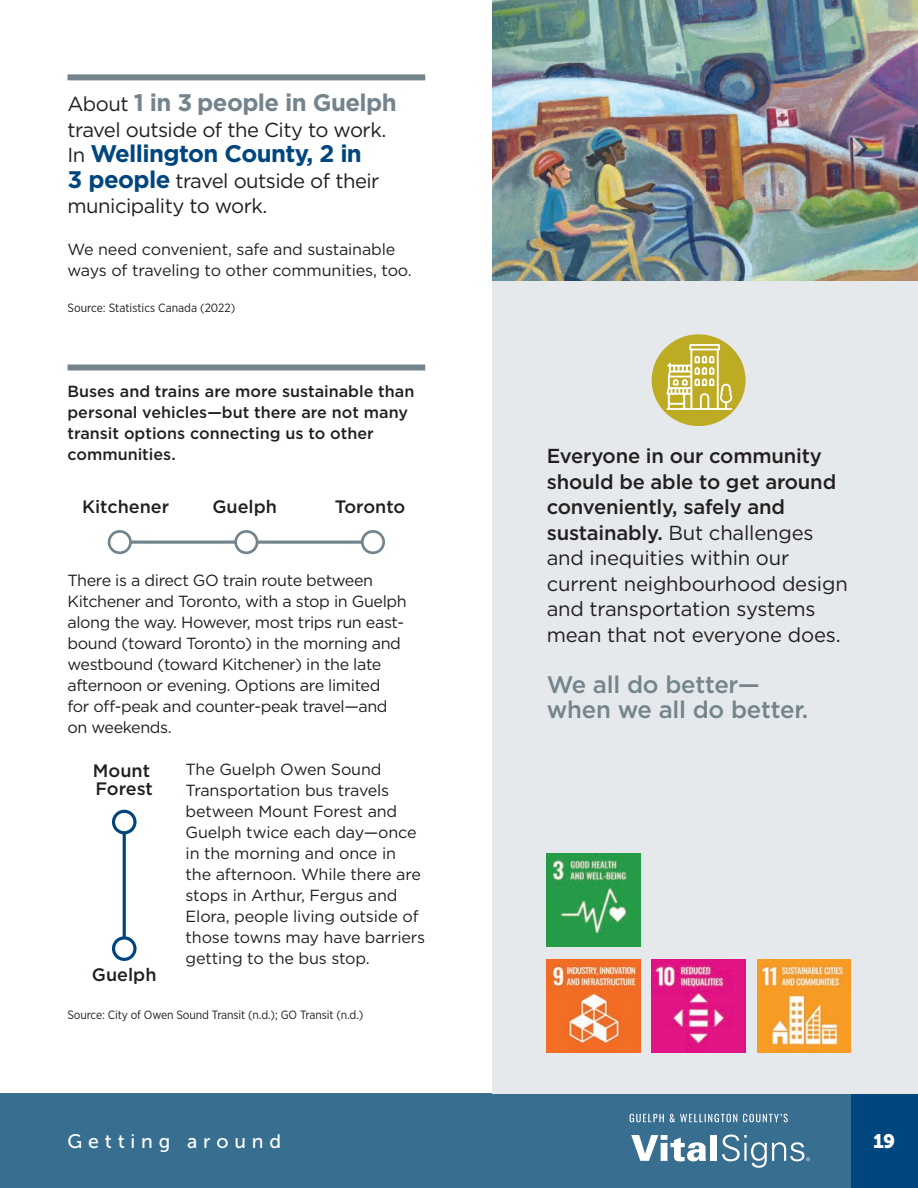
<style>
.page{position:relative;width:918px;height:1188px;background:#fff}
.page>*{position:absolute;margin:0;border:0;box-sizing:border-box;transform-origin:0 0}
.Body{font:500 24px/25.5px "Gotham";letter-spacing:-.01em;color:#73848c}
.Heading_3{font:700 24px "Gotham";letter-spacing:-.025em;color:#73848c}
.Heading_3-2{font:700 24px "Gotham";letter-spacing:-.025em;color:#00467e}
.Body-2{font:20.25px/25.5px "Gotham";letter-spacing:-.01em;color:#231f20}
.Heading_3-3{font:20.25px/25.5px "Gotham";letter-spacing:-.025em;color:#231f20}
.t1{font:19.5px "Museo Sans 500";letter-spacing:.3em;color:#fff}
.t2{font:19.5px "Museo Sans 900";color:#fff}
.t3{font:500 18px/18px "Gotham";color:#231f20}
.Body-3{font:16.2px/21px "Gotham";letter-spacing:-.025em;color:#231f20}
.Body_Medium{font:500 16.2px/21px "Gotham";color:#231f20}
.Body-4{font:12px "Gotham Narrow";letter-spacing:-.01em;color:#231f20}
.Source{font:12px "Gotham Narrow";color:#231f20}
.s1{font-weight:400;font-size:20.25px;color:#231f20}
.s2{font-weight:700;font-size:24px;color:#00467e}
.s3{font-weight:500}
</style>
<div class="page">
<div style="left:850px;top:1094px;width:68px;height:94px;background:#00467e"></div>
<div style="left:0;top:1094px;width:850px;height:94px;background:#386e8f"></div>
<svg style="left:631px;top:1135px;width:75px;height:26px"></svg>
<div style="left:710px;top:1135px;width:7px;height:26px;background:#fff"></div>
<svg style="left:722px;top:1134px;width:88px;height:34px"></svg>
<svg style="left:630px;top:1114px;width:158px;height:8px"></svg>
<div style="left:68px;top:74px;width:357px;height:6px;background:#73848c"></div>
<div style="left:68px;top:364px;width:357px;height:6px;background:#73848c"></div>
<hr style="left:120px;top:541px;width:253px;height:3px;background:#73848c">
<div style="left:109px;top:531px;width:21px;height:22px;background:#fff;border-radius:50%"></div>
<div style="left:108px;top:530px;width:24px;height:24px;border:3px solid #73848c;border-radius:50%"></div>
<div style="left:362px;top:531px;width:22px;height:22px;background:#fff;border-radius:50%"></div>
<div style="left:361px;top:530px;width:24px;height:24px;border:3px solid #73848c;border-radius:50%"></div>
<div style="left:236px;top:531px;width:21px;height:22px;background:#fff;border-radius:50%"></div>
<div style="left:234px;top:530px;width:24px;height:24px;border:3px solid #73848c;border-radius:50%"></div>
<div style="left:493px;top:0;width:425px;height:1094px;background:#e5e9ec"></div>
<img style="left:547px;top:853px;width:93px;height:94px">
<img style="left:757px;top:960px;width:93px;height:93px">
<img style="left:547px;top:960px;width:93px;height:93px">
<img style="left:652px;top:960px;width:93px;height:93px">
<div style="left:652px;top:334px;width:93px;height:92px;background:#beab24;border-radius:50%"></div>
<svg style="left:666px;top:344px;width:67px;height:66px"></svg>
<hr style="left:123px;top:822px;width:3px;height:127px;background:#00467e">
<div style="left:114px;top:811px;width:21px;height:22px;background:#fff;border-radius:50%"></div>
<div style="left:112px;top:810px;width:25px;height:24px;border:3px solid #00467e;border-radius:50%"></div>
<svg style="left:114px;top:938px;width:21px;height:21px"></svg>
<div style="left:112px;top:936px;width:25px;height:25px;border:3px solid #00467e;border-radius:50%"></div>
<img style="left:493px;top:0;width:425px;height:280px">
<p class="Heading_3" style="left:68px;top:87px;width:331px"><span class="s1">About</span> 1 in 3 people in Guelph</p>
<p class="Heading_3-3" style="left:67px;top:116px;width:320px">travel outside of the City to work.</p>
<p class="Heading_3-2" style="left:67px;top:138px;width:296px"><span class="s1">In</span> Wellington County, 2 in</p>
<p class="Heading_3-3" style="left:68px;top:167px;width:314px"><span class="s2">3 people</span> travel outside of their municipality to work.</p>
<p class="Body-3" style="left:68px;top:239px;width:346px">We need convenient, safe and sustainable ways of traveling to other communities, too.</p>
<p class="Source" style="left:68px;top:300px;width:169px">Source: Statistics Canada (2022)</p>
<p class="Body_Medium" style="left:68px;top:380px;width:348px">Buses and trains are more sustainable than personal vehicles—but there are not many transit options connecting us to other communities.</p>
<p class="t3" style="left:82px;top:498px;width:89px">Kitchener</p>
<p class="t3" style="left:212px;top:498px;width:66px">Guelph</p>
<p class="t3" style="left:335px;top:498px;width:72px">Toronto</p>
<p class="Body-3" style="left:68px;top:569px;width:341px">There is a direct GO train route between Kitchener and Toronto, with a stop in Guelph along the way. However, most trips run east&shy;bound (toward Toronto) in the morning and westbound (toward Kitchener) in the late afternoon or evening. Options are limited<br>for off-peak and counter-peak travel—and on weekends.</p>
<p class="Body-3" style="left:186px;top:758px;width:241px">The Guelph Owen Sound<br>Transportation bus travels between Mount Forest and<br>Guelph twice each day—once in the morning and once in the afternoon. While there are stops in Arthur, Fergus and<br>Elora, people living outside of those towns may have barriers getting to the bus stop.</p>
<p class="t3" style="left:93px;top:761px;width:62px">Mount<br>Forest</p>
<p class="t3" style="left:92px;top:965px;width:66px">Guelph</p>
<p class="Body-4" style="left:68px;top:1007px;width:297px">Source: City of Owen Sound Transit (n.d.); GO Transit (n.d.)</p>
<p class="Body-2" style="left:547px;top:443px;width:303px"><span class="s3">Everyone in our community should be able to get around conveniently, safely and sustainably.</span> But challenges and inequities within our current neighbourhood design and transportation systems mean that not everyone does.</p>
<p class="Body" style="left:547px;top:671px;width:263px">We all do better— when we all do better.</p>
<p class="t1" style="left:68px;top:1131px;width:215px">Getting around</p>
<p class="t2" style="left:873px;top:1130px;width:23px">19</p>
</div>
